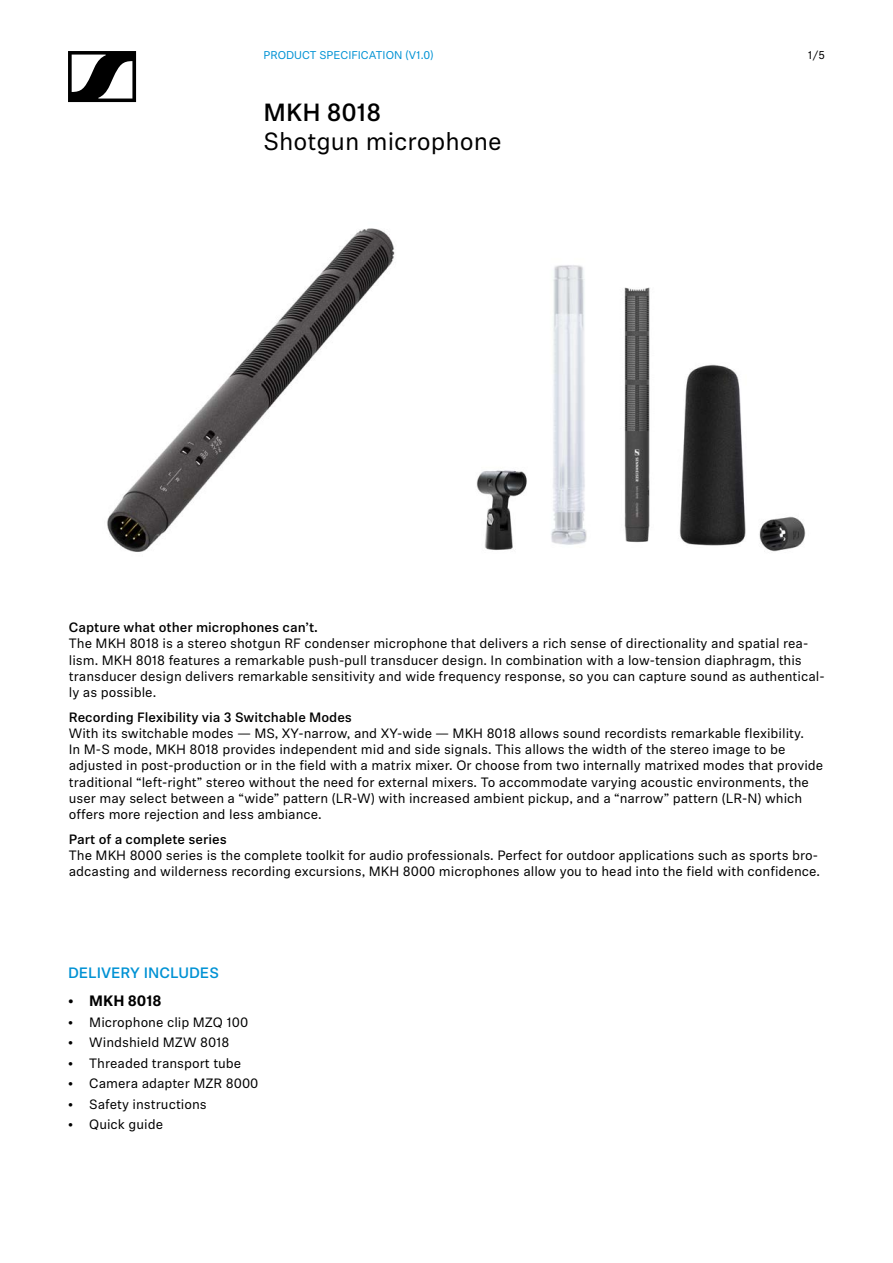
<style>
.page{position:relative;width:893px;height:1263px;background:#fff}
.page>*{position:absolute;margin:0;border:0;box-sizing:border-box;transform-origin:0 0}
.t1{font:24.75px "Sennheiser Neue";color:#000}
.t2{font:500 24.75px "Sennheiser Neue";color:#000}
.t3{font:500 15px "Sennheiser Neue";color:#0092d4}
.t4{font:700 15px "Sennheiser Neue";color:#000}
.t5{font:13.5px/16.2px "Sennheiser Neue";color:#000}
.t6{font:500 13.5px "Sennheiser Neue";color:#000}
.t7{font:11.25px "Sennheiser Neue";color:#0092d4}
.t8{font:11.25px "Sennheiser Neue";color:#000}
</style>
<div class="page">
<svg style="left:68px;top:51px;width:68px;height:51px"></svg>
<img style="left:476px;top:265px;width:330px;height:287px">
<img style="left:107px;top:228px;width:288px;height:324px">
<p class="t7" style="left:264px;top:48px;width:172px">PRODUCT SPECIFICATION (V1.0)</p>
<p class="t8" style="left:808px;top:48px;width:19px">1/5</p>
<h1 class="t2" style="left:264px;top:95px;width:119px">MKH 8018</h1>
<h1 class="t1" style="left:264px;top:125px;width:240px">Shotgun microphone</h1>
<p class="t6" style="left:69px;top:618px;width:251px">Capture what other microphones can’t.</p>
<p class="t5" style="left:69px;top:635px;width:757px">The MKH 8018 is a stereo shotgun RF condenser microphone that delivers a rich sense of directionality and spatial rea&shy;lism. MKH 8018 features a remarkable push-pull transducer design. In combination with a low-tension diaphragm, this transducer design delivers remarkable sensitivity and wide frequency response, so you can capture sound as authentical&shy;ly as possible.</p>
<p class="t6" style="left:69px;top:708px;width:285px">Recording Flexibility via 3 Switchable Modes</p>
<p class="t5" style="left:69px;top:724px;width:756px">With its switchable modes — MS, XY-narrow, and XY-wide — MKH 8018 allows sound recordists remarkable flexibility.<br>In M-S mode, MKH 8018 provides independent mid and side signals. This allows the width of the stereo image to be adjusted in post-production or in the field with a matrix mixer. Or choose from two internally matrixed modes that provide traditional “left-right” stereo without the need for external mixers. To accommodate varying acoustic environments, the user may select between a “wide” pattern (LR-W) with increased ambient pickup, and a “narrow” pattern (LR-N) which offers more rejection and less ambiance.</p>
<p class="t6" style="left:69px;top:829px;width:160px">Part of a complete series</p>
<p class="t5" style="left:69px;top:846px;width:753px">The MKH 8000 series is the complete toolkit for audio professionals. Perfect for outdoor applications such as sports bro&shy;adcasting and wilderness recording excursions, MKH 8000 microphones allow you to head into the field with confidence.</p>
<p class="t3" style="left:68px;top:962px;width:152px">DELIVERY INCLUDES</p>
<p class="t4" style="left:68px;top:990px;width:95px">• MKH 8018</p>
<p class="t5" style="left:68px;top:1013px;width:182px">• Microphone clip MZQ 100</p>
<p class="t5" style="left:68px;top:1034px;width:163px">• Windshield MZW 8018</p>
<p class="t5" style="left:68px;top:1054px;width:175px">• Threaded transport tube</p>
<p class="t5" style="left:68px;top:1075px;width:192px">• Camera adapter MZR 8000</p>
<p class="t5" style="left:68px;top:1095px;width:140px">• Safety instructions</p>
<p class="t5" style="left:68px;top:1116px;width:97px">• Quick guide</p>
</div>
